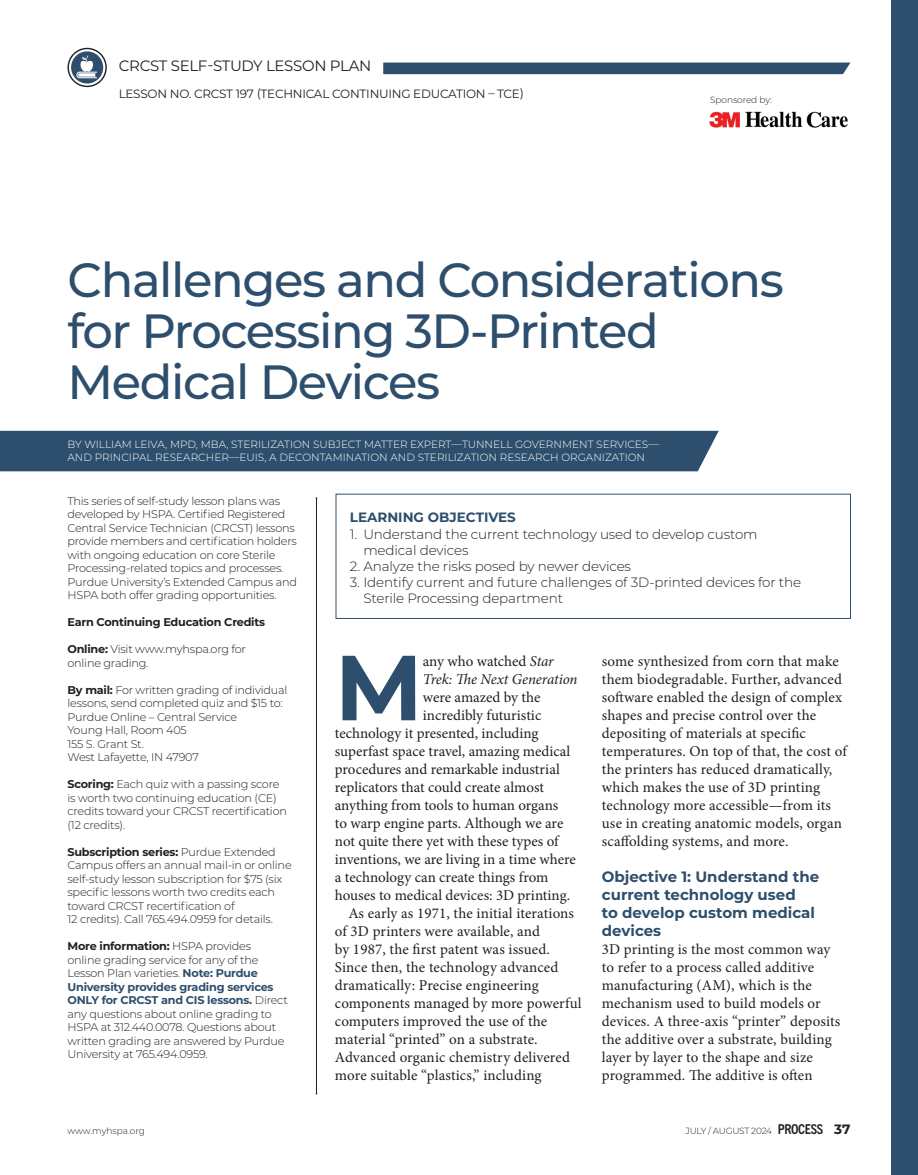
<style>
.page{position:relative;width:918px;height:1175px;background:#fff}
.page>*{position:absolute;margin:0;border:0;box-sizing:border-box;transform-origin:0 0}
.Drop_Cap{font:700 92.1px "Montserrat";color:#2d4f6d}
.Headline{font:500 48px/51px "Montserrat";letter-spacing:-.03em;color:#2d4f6d}
.body_text{font:15px/18px "Minion Pro";letter-spacing:.005em;color:#231f20}
.Drop_Cap-2{font:15px "Minion Pro";color:#231f20}
.Body_Copy_1{font:15px/18px "Minion Pro";letter-spacing:.01em;color:#231f20}
.SubHead{font:700 15px/18px "Montserrat";color:#2d4f6d}
.t1{font:15px "Montserrat";letter-spacing:-.02em;color:#231f20}
.Drop_Cap-3{font:italic 15px "Minion Pro";letter-spacing:-.01em;color:#231f20}
.t2{font:300 13.5px/16.2px "Montserrat";letter-spacing:-.01em;color:#231f20}
.t3{font:700 13.5px "Montserrat";color:#2d4f6d}
.t4{font:12px "Montserrat";letter-spacing:-.02em;color:#231f20}
.t5{font:300 11.25px/13.5px "Montserrat";letter-spacing:-.02em;color:#231f20}
.t6{font:700 11.25px "Montserrat";letter-spacing:-.02em;color:#231f20}
.By_Line{font:300 10.5px/12.6px "Montserrat";color:#fff}
.t7{font:300 9px "Montserrat";letter-spacing:-.01em;color:#231f20}
.t8{font:300 9px "Montserrat";letter-spacing:-.03em;color:#231f20}
.s1{font-weight:700}
.s2{font-weight:700;color:#2d4f6d}
.s3{font-style:italic}
.s4{font-family:"Trade Gothic Next SR Pro";font-weight:700;font-stretch:condensed;font-size:13.65px}
.s5{font-weight:700;font-size:13.5px}
</style>
<div class="page">
<div style="left:383px;top:63px;width:467px;height:11px;background:#2d4f6d"></div>
<div style="left:891px;top:0;width:27px;height:1174px;background:#2d4f6d"></div>
<svg style="left:68px;top:48px;width:39px;height:39px"></svg>
<img style="left:709px;top:111px;width:139px;height:17px">
<hr style="left:316px;top:498px;width:1px;height:595px;background:#231f20">
<div style="left:336px;top:494px;width:515px;height:125px;border:1px solid #2d4f6d"></div>
<div style="left:0;top:431px;width:719px;height:40px;background:#2d4f6d"></div>
<h3 class="t1" style="left:119px;top:55px;width:254px">CRCST SELF-STUDY LESSON PLAN</h3>
<p class="t4" style="left:119px;top:85px;width:407px">LESSON NO. CRCST 197 (TECHNICAL CONTINUING EDUCATION – TCE)</p>
<p class="t7" style="left:710px;top:94px;width:63px">Sponsored by:</p>
<p class="Headline" style="left:68px;top:252px;width:718px">Challenges and Considerations for Processing 3D-Printed<br>Medical Devices</p>
<p class="By_Line" style="left:68px;top:438px;width:593px">BY WILLIAM LEIVA, MPD, MBA, STERILIZATION SUBJECT MATTER EXPERT—TUNNELL GOVERNMENT SERVICES—<br>AND PRINCIPAL RESEARCHER—EUIS, A DECONTAMINATION AND STERILIZATION RESEARCH ORGANIZATION</p>
<p class="t5" style="left:68px;top:493px;width:231px">This series of self-study lesson plans was developed by HSPA. Certified Registered Central Service Technician (CRCST) lessons provide members and certification holders with ongoing education on core Sterile Processing-related topics and processes.<br>Purdue University’s Extended Campus and HSPA both offer grading opportunities.</p>
<p class="t6" style="left:68px;top:614px;width:199px">Earn Continuing Education Credits</p>
<p class="t5" style="left:68px;top:642px;width:180px"><span class="s1">Online:</span> Visit www.myhspa.org for online grading.</p>
<p class="t5" style="left:68px;top:682px;width:221px"><span class="s1">By mail:</span> For written grading of individual lessons, send completed quiz and $15 to:</p>
<p class="t5" style="left:68px;top:709px;width:171px">Purdue Online – Central Service</p>
<p class="t5" style="left:68px;top:723px;width:121px">Young Hall, Room 405</p>
<p class="t5" style="left:68px;top:736px;width:78px">155 S. Grant St.</p>
<p class="t5" style="left:68px;top:750px;width:133px">West Lafayette, IN 47907</p>
<p class="t5" style="left:68px;top:777px;width:221px"><span class="s1">Scoring:</span> Each quiz with a passing score is worth two continuing education (CE) credits toward your CRCST recertification (12 credits).</p>
<p class="t5" style="left:68px;top:844px;width:226px"><span class="s1">Subscription series:</span> Purdue Extended Campus offers an annual mail-in or online self-study lesson subscription for $75 (six specific lessons worth two credits each toward CRCST recertification of<br>12 credits). Call 765.494.0959 for details.</p>
<p class="t5" style="left:68px;top:939px;width:222px"><span class="s1">More information:</span> HSPA provides<br>online grading service for any of the Lesson Plan varieties. <span class="s2">Note: Purdue University provides grading services ONLY for CRCST and CIS lessons.</span> Direct any questions about online grading to HSPA at 312.440.0078. Questions about written grading are answered by Purdue University at 765.494.0959.</p>
<p class="t3" style="left:350px;top:508px;width:168px">LEARNING OBJECTIVES</p>
<p class="t2" style="left:363px;top:525px;width:396px;text-indent:-14px">1. Understand the current technology used to develop custom medical devices</p>
<p class="t2" style="left:350px;top:557px;width:283px">2. Analyze the risks posed by newer devices</p>
<p class="t2" style="left:363px;top:574px;width:439px;text-indent:-14px">3. Identify current and future challenges of 3D-printed devices for the<br>Sterile Processing department</p>
<p class="Drop_Cap" style="left:335px;top:621px;width:89px">M</p>
<p class="Drop_Cap-2" style="left:423px;top:651px;width:132px">any who watched <span class="s3">Star</span></p>
<p class="Drop_Cap-3" style="left:423px;top:669px;width:156px">Trek: The Next Generation</p>
<p class="Drop_Cap-2" style="left:423px;top:687px;width:119px">were amazed by the</p>
<p class="Drop_Cap-2" style="left:423px;top:705px;width:120px">incredibly futuristic</p>
<p class="Drop_Cap-2" style="left:335px;top:723px;width:205px">technology it presented, including</p>
<p class="Drop_Cap-2" style="left:335px;top:741px;width:237px">superfast space travel, amazing medical</p>
<p class="Drop_Cap-2" style="left:335px;top:759px;width:226px">procedures and remarkable industrial</p>
<p class="Drop_Cap-2" style="left:335px;top:777px;width:211px">replicators that could create almost</p>
<p class="Drop_Cap-2" style="left:335px;top:795px;width:225px">anything from tools to human organs</p>
<p class="Drop_Cap-2" style="left:335px;top:813px;width:230px">to warp engine parts. Although we are</p>
<p class="Drop_Cap-2" style="left:335px;top:831px;width:225px">not quite there yet with these types of</p>
<p class="Drop_Cap-2" style="left:335px;top:849px;width:243px">inventions, we are living in a time where</p>
<p class="Drop_Cap-2" style="left:335px;top:867px;width:215px">a technology can create things from</p>
<p class="Drop_Cap-2" style="left:335px;top:885px;width:237px">houses to medical devices: 3D printing.</p>
<p class="body_text" style="left:335px;top:904px;width:248px;text-indent:14px">As early as 1971, the initial iterations of 3D printers were available, and<br>by 1987, the first patent was issued.<br>Since then, the technology advanced dramatically: Precise engineering components managed by more powerful computers improved the use of the material “printed” on a substrate.<br>Advanced organic chemistry delivered more suitable “plastics,” including</p>
<p class="body_text" style="left:602px;top:652px;width:246px">some synthesized from corn that make them biodegradable. Further, advanced software enabled the design of complex shapes and precise control over the depositing of materials at specific temperatures. On top of that, the cost of the printers has reduced dramatically, which makes the use of 3D printing technology more accessible—from its use in creating anatomic models, organ scaffolding systems, and more.</p>
<p class="SubHead" style="left:602px;top:867px;width:219px">Objective 1: Understand the current technology used<br>to develop custom medical devices</p>
<p class="Body_Copy_1" style="left:602px;top:940px;width:240px">3D printing is the most common way to refer to a process called additive manufacturing (AM), which is the mechanism used to build models or devices. A three-axis “printer” deposits the additive over a substrate, building layer by layer to the shape and size programmed. The additive is often</p>
<p class="t7" style="left:68px;top:1125px;width:79px">www.myhspa.org</p>
<p class="t8" style="left:686px;top:1125px;width:166px">JULY / AUGUST 2024 <span class="s4">PROCESS</span> <span class="s5">37</span></p>
</div>
